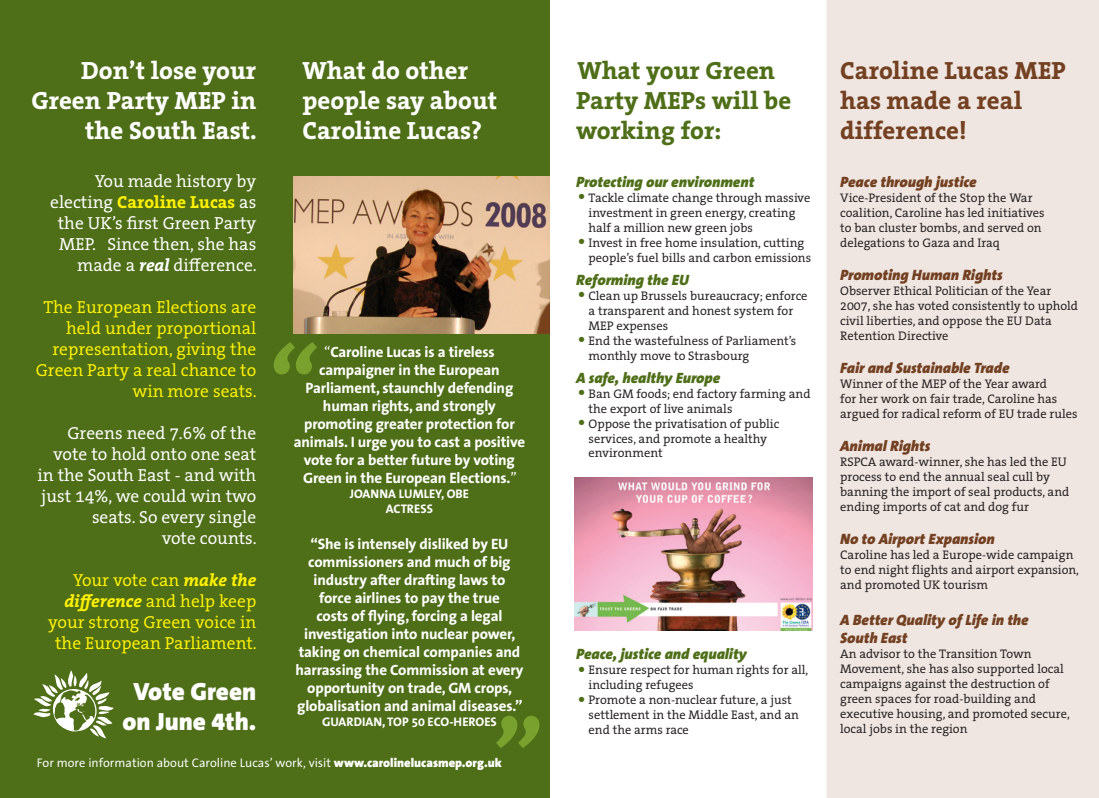
<style>
.page{position:relative;width:1099px;height:798px;background:#fff}
.page>*{position:absolute;margin:0;border:0;box-sizing:border-box;transform-origin:0 0}
.t1{font:700 25px/30px "The Serif Office";color:#fff;text-align:right}
.t2{font:700 25px/30px "The Serif Office";color:#734021}
.t3{font:700 25px/30px "The Serif Office";color:#4e6e17}
.t4{font:25px/30px "The Sans BCE W9 Blk";color:#fff;text-align:center}
.t5{font:17.5px/21px "The Serif Office";color:#fff;text-align:right}
.t6{font:17.5px/21px "The Serif Office";color:#fff101;text-align:right}
.t7{font:700 15px/18px "The Sans Office";letter-spacing:-.01em;color:#fff;text-align:center}
.t8{font:15px "The Sans BCE W9 Blk IT";color:#734021}
.t9{font:15px "The Sans BCE W9 Blk IT";color:#4e6e17}
.t10{font:12.5px/15px "The Serif Office";color:#231f20}
.t11{font:12.5px "The Sans GP";color:#fff}
.t12{font:700 12.5px "The Sans Office";letter-spacing:.005em;color:#fff}
.s1{font-weight:700;color:#fff101}
.s2{font-weight:700;font-style:italic}
.s3{font-weight:400}
.s4{font-family:"The Sans BCE W9 Blk"}
.s5{font-size:22.5px;color:#4e6e17}
</style>
<div class="page">
<div style="left:826px;top:0;width:272px;height:797px;background:#efe6e1"></div>
<div style="left:0;top:0;width:549px;height:797px;background:#4e6e17"></div>
<img style="left:293px;top:176px;width:256px;height:157px">
<img style="left:574px;top:478px;width:238px;height:152px">
<svg style="left:33px;top:670px;width:81px;height:68px"></svg>
<svg style="left:273px;top:342px;width:44px;height:32px"></svg>
<svg style="left:496px;top:715px;width:44px;height:32px"></svg>
<p class="t1" style="left:32px;top:55px;width:227px">Don’t lose your<br>Green Party MEP in the South East.</p>
<p class="t5" style="left:50px;top:171px;width:208px">You made history by electing <span class="s1">Caroline Lucas</span> as the UK’s first Green Party<br>MEP. Since then, she has made a <span class="s2">real</span> difference.</p>
<p class="t6" style="left:36px;top:297px;width:223px">The European Elections are held under proportional representation, giving the<br>Green Party a real chance to win more seats.</p>
<p class="t5" style="left:37px;top:423px;width:221px">Greens need 7.6% of the vote to hold onto one seat in the South East - and with just 14%, we could win two seats. So every single<br>vote counts.</p>
<p class="t6" style="left:48px;top:570px;width:210px">Your vote can <span class="s2">make the difference</span> and help keep your strong Green voice in the European Parliament.</p>
<p class="t4" style="left:122px;top:676px;width:135px">Vote Green on June 4th.</p>
<p class="t1" style="left:302px;top:55px;width:196px;text-align:left">What do other people say about<br>Caroline Lucas?</p>
<p class="t7" style="left:294px;top:342px;width:233px"><span class="s3">“</span>Caroline Lucas is a tireless campaigner in the European<br>Parliament, staunchly defending human rights, and strongly promoting greater protection for animals. I urge you to cast a positive vote for a better future by voting<br>Green in the European Elections.<span class="s3">”</span></p>
<p class="t12" style="left:350px;top:485px;width:121px">Joanna Lumley, OBE</p>
<p class="t12" style="left:386px;top:500px;width:49px">Actress</p>
<p class="t7" style="left:295px;top:534px;width:229px">“She is intensely disliked by EU commissioners and much of big industry after drafting laws to<br>force airlines to pay the true<br>costs of flying, forcing a legal investigation into nuclear power, taking on chemical companies and harrassing the Commission at every opportunity on trade, GM crops, globalisation and animal diseases.”</p>
<p class="t12" style="left:322px;top:713px;width:176px">Guardian, Top 50 Eco-heroes</p>
<p class="t11" style="left:37px;top:756px;width:467px">For more information about Caroline Lucas’ work, visit <span class="s4">www.carolinelucasmep.org.uk</span></p>
<p class="t3" style="left:576px;top:55px;width:217px">What your Green<br>Party MEPs will be working for:</p>
<p class="t9" style="left:576px;top:172px;width:180px">Protecting our environment</p>
<p class="t10" style="left:588px;top:190px;width:223px;text-indent:-12px"><span class="s5">•</span> Tackle climate change through massive investment in green energy, creating half a million new green jobs</p>
<p class="t10" style="left:588px;top:235px;width:224px;text-indent:-12px"><span class="s5">•</span> Invest in free home insulation, cutting people’s fuel bills and carbon emissions</p>
<p class="t9" style="left:576px;top:270px;width:114px">Reforming the EU</p>
<p class="t10" style="left:588px;top:288px;width:220px;text-indent:-12px"><span class="s5">•</span> Clean up Brussels bureaucracy; enforce a transparent and honest system for<br>MEP expenses</p>
<p class="t10" style="left:588px;top:333px;width:209px;text-indent:-12px"><span class="s5">•</span> End the wastefulness of Parliament’s monthly move to Strasbourg</p>
<p class="t9" style="left:576px;top:368px;width:146px">A safe, healthy Europe</p>
<p class="t10" style="left:588px;top:386px;width:223px;text-indent:-12px"><span class="s5">•</span> Ban GM foods; end factory farming and the export of live animals</p>
<p class="t10" style="left:588px;top:417px;width:192px;line-height:14.6px;text-indent:-12px"><span class="s5">•</span> Oppose the privatisation of public services, and promote a healthy environment</p>
<p class="t9" style="left:576px;top:644px;width:172px">Peace, justice and equality</p>
<p class="t10" style="left:588px;top:662px;width:221px;text-indent:-12px"><span class="s5">•</span> Ensure respect for human rights for all, including refugees</p>
<p class="t10" style="left:588px;top:692px;width:212px;text-indent:-12px"><span class="s5">•</span> Promote a non-nuclear future, a just settlement in the Middle East, and an end the arms race</p>
<p class="t2" style="left:840px;top:55px;width:227px">Caroline Lucas MEP has made a real difference!</p>
<p class="t8" style="left:840px;top:172px;width:138px">Peace through justice</p>
<p class="t10" style="left:840px;top:190px;width:206px">Vice-President of the Stop the War coalition, Caroline has led initiatives to ban cluster bombs, and served on delegations to Gaza and Iraq</p>
<p class="t8" style="left:840px;top:265px;width:164px">Promoting Human Rights</p>
<p class="t10" style="left:840px;top:283px;width:239px">Observer Ethical Politician of the Year 2007, she has voted consistently to uphold civil liberties, and oppose the EU Data Retention Directive</p>
<p class="t8" style="left:840px;top:358px;width:171px">Fair and Sustainable Trade</p>
<p class="t10" style="left:840px;top:376px;width:239px">Winner of the MEP of the Year award<br>for her work on fair trade, Caroline has argued for radical reform of EU trade rules</p>
<p class="t8" style="left:840px;top:436px;width:92px">Animal Rights</p>
<p class="t10" style="left:840px;top:454px;width:231px">RSPCA award-winner, she has led the EU process to end the annual seal cull by banning the import of seal products, and ending imports of cat and dog fur</p>
<p class="t8" style="left:840px;top:529px;width:156px">No to Airport Expansion</p>
<p class="t10" style="left:840px;top:547px;width:240px">Caroline has led a Europe-wide campaign to end night flights and airport expansion, and promoted UK tourism</p>
<p class="t8" style="left:840px;top:610px;width:190px">A Better Quality of Life in the</p>
<p class="t8" style="left:840px;top:628px;width:69px">South East</p>
<p class="t10" style="left:840px;top:646px;width:231px">An advisor to the Transition Town Movement, she has also supported local campaigns against the destruction of green spaces for road-building and executive housing, and promoted secure, local jobs in the region</p>
</div>
